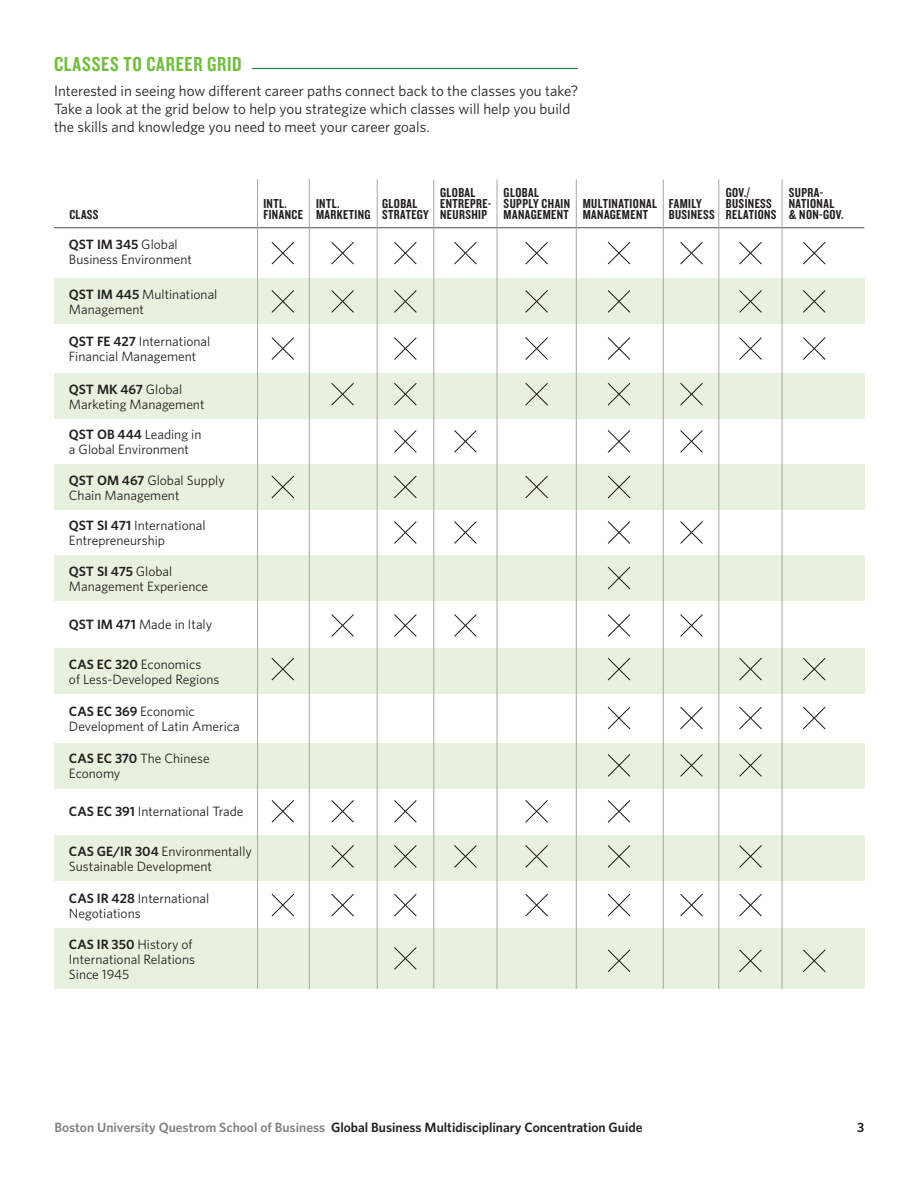
<style>
.page{position:relative;width:918px;height:1188px;background:#fff}
.page>*{position:absolute;margin:0;border:0;box-sizing:border-box;transform-origin:0 0}
.t1{font:21px "Knockout 49 Liteweight";letter-spacing:.04em;color:#74bd43}
.t2{font:15px/18px "Whitney";color:#231f20}
.t3{font:13.5px/15px "Whitney";color:#231f20}
.t4{font:13.5px/11.4px "Knockout 49 Liteweight";letter-spacing:.03em;color:#231f20}
.t5{font:600 13.5px "Whitney";color:#231f20}
.s1{font-weight:600}
.s2{color:#808285}
</style>
<div class="page">
<hr style="left:252px;top:68px;width:326px;height:1px;background:#267434">
<div style="left:54px;top:373px;width:810px;height:46px;background:#e7f1de"></div>
<div style="left:54px;top:278px;width:810px;height:46px;background:#e7f1de"></div>
<div style="left:54px;top:464px;width:810px;height:46px;background:#e7f1de"></div>
<div style="left:54px;top:555px;width:810px;height:46px;background:#e7f1de"></div>
<div style="left:54px;top:648px;width:810px;height:46px;background:#e7f1de"></div>
<div style="left:54px;top:743px;width:810px;height:45px;background:#e7f1de"></div>
<div style="left:54px;top:835px;width:810px;height:46px;background:#e7f1de"></div>
<div style="left:54px;top:928px;width:810px;height:61px;background:#e7f1de"></div>
<hr style="left:54px;top:227px;width:810px;height:1px;background:#524a47">
<svg style="left:271px;top:242px;width:23px;height:23px"></svg>
<svg style="left:271px;top:893px;width:23px;height:24px"></svg>
<svg style="left:271px;top:800px;width:23px;height:23px"></svg>
<svg style="left:271px;top:658px;width:23px;height:23px"></svg>
<svg style="left:271px;top:475px;width:23px;height:24px"></svg>
<svg style="left:271px;top:337px;width:23px;height:23px"></svg>
<svg style="left:271px;top:290px;width:23px;height:23px"></svg>
<svg style="left:331px;top:242px;width:23px;height:23px"></svg>
<svg style="left:331px;top:893px;width:23px;height:24px"></svg>
<svg style="left:331px;top:845px;width:23px;height:23px"></svg>
<svg style="left:331px;top:800px;width:23px;height:23px"></svg>
<svg style="left:331px;top:614px;width:23px;height:23px"></svg>
<svg style="left:331px;top:383px;width:23px;height:23px"></svg>
<svg style="left:331px;top:290px;width:23px;height:23px"></svg>
<svg style="left:394px;top:242px;width:23px;height:23px"></svg>
<svg style="left:394px;top:947px;width:23px;height:23px"></svg>
<svg style="left:394px;top:893px;width:23px;height:24px"></svg>
<svg style="left:394px;top:845px;width:23px;height:23px"></svg>
<svg style="left:394px;top:800px;width:23px;height:23px"></svg>
<svg style="left:394px;top:614px;width:23px;height:23px"></svg>
<svg style="left:394px;top:475px;width:23px;height:24px"></svg>
<svg style="left:394px;top:430px;width:23px;height:23px"></svg>
<svg style="left:394px;top:521px;width:23px;height:23px"></svg>
<svg style="left:394px;top:383px;width:23px;height:23px"></svg>
<svg style="left:394px;top:337px;width:23px;height:23px"></svg>
<svg style="left:394px;top:290px;width:23px;height:23px"></svg>
<svg style="left:454px;top:242px;width:23px;height:23px"></svg>
<svg style="left:454px;top:845px;width:23px;height:23px"></svg>
<svg style="left:454px;top:614px;width:23px;height:23px"></svg>
<svg style="left:454px;top:430px;width:23px;height:23px"></svg>
<svg style="left:454px;top:521px;width:23px;height:23px"></svg>
<svg style="left:525px;top:242px;width:23px;height:23px"></svg>
<svg style="left:525px;top:893px;width:23px;height:24px"></svg>
<svg style="left:525px;top:845px;width:23px;height:23px"></svg>
<svg style="left:525px;top:800px;width:23px;height:23px"></svg>
<svg style="left:525px;top:475px;width:23px;height:24px"></svg>
<svg style="left:525px;top:383px;width:23px;height:23px"></svg>
<svg style="left:525px;top:337px;width:23px;height:23px"></svg>
<svg style="left:525px;top:290px;width:23px;height:23px"></svg>
<svg style="left:607px;top:242px;width:24px;height:23px"></svg>
<svg style="left:607px;top:949px;width:24px;height:23px"></svg>
<svg style="left:607px;top:893px;width:24px;height:24px"></svg>
<svg style="left:607px;top:845px;width:24px;height:23px"></svg>
<svg style="left:607px;top:800px;width:24px;height:23px"></svg>
<svg style="left:607px;top:706px;width:24px;height:24px"></svg>
<svg style="left:607px;top:754px;width:24px;height:23px"></svg>
<svg style="left:607px;top:658px;width:24px;height:23px"></svg>
<svg style="left:607px;top:614px;width:24px;height:23px"></svg>
<svg style="left:607px;top:475px;width:24px;height:24px"></svg>
<svg style="left:607px;top:430px;width:24px;height:23px"></svg>
<svg style="left:607px;top:521px;width:24px;height:23px"></svg>
<svg style="left:607px;top:566px;width:24px;height:24px"></svg>
<svg style="left:607px;top:383px;width:24px;height:23px"></svg>
<svg style="left:607px;top:337px;width:24px;height:23px"></svg>
<svg style="left:607px;top:290px;width:24px;height:23px"></svg>
<svg style="left:739px;top:242px;width:23px;height:23px"></svg>
<svg style="left:739px;top:949px;width:23px;height:23px"></svg>
<svg style="left:739px;top:894px;width:23px;height:23px"></svg>
<svg style="left:739px;top:845px;width:23px;height:23px"></svg>
<svg style="left:739px;top:706px;width:23px;height:24px"></svg>
<svg style="left:739px;top:754px;width:23px;height:23px"></svg>
<svg style="left:739px;top:658px;width:23px;height:23px"></svg>
<svg style="left:739px;top:337px;width:23px;height:23px"></svg>
<svg style="left:739px;top:290px;width:23px;height:23px"></svg>
<svg style="left:680px;top:242px;width:23px;height:23px"></svg>
<svg style="left:680px;top:894px;width:23px;height:23px"></svg>
<svg style="left:680px;top:706px;width:23px;height:24px"></svg>
<svg style="left:680px;top:754px;width:23px;height:23px"></svg>
<svg style="left:680px;top:614px;width:23px;height:23px"></svg>
<svg style="left:680px;top:430px;width:23px;height:23px"></svg>
<svg style="left:680px;top:521px;width:23px;height:23px"></svg>
<svg style="left:680px;top:383px;width:23px;height:23px"></svg>
<svg style="left:803px;top:242px;width:23px;height:23px"></svg>
<svg style="left:803px;top:949px;width:23px;height:23px"></svg>
<svg style="left:803px;top:706px;width:23px;height:24px"></svg>
<svg style="left:803px;top:658px;width:23px;height:23px"></svg>
<svg style="left:803px;top:337px;width:23px;height:23px"></svg>
<svg style="left:803px;top:290px;width:23px;height:23px"></svg>
<hr style="left:309px;top:179px;width:1px;height:810px;background:#aba6a4">
<hr style="left:257px;top:179px;width:1px;height:810px;background:#aba6a4">
<hr style="left:377px;top:179px;width:1px;height:810px;background:#aba6a4">
<hr style="left:434px;top:179px;width:1px;height:810px;background:#aba6a4">
<hr style="left:576px;top:179px;width:1px;height:810px;background:#aba6a4">
<hr style="left:497px;top:179px;width:1px;height:810px;background:#aba6a4">
<hr style="left:663px;top:179px;width:1px;height:810px;background:#aba6a4">
<hr style="left:782px;top:179px;width:1px;height:810px;background:#aba6a4">
<hr style="left:719px;top:179px;width:1px;height:810px;background:#aba6a4">
<h1 class="t1" style="left:54px;top:51px;width:189px">CLASSES TO CAREER GRID</h1>
<p class="t2" style="left:54px;top:81px;width:526px">Interested in seeing how different career paths connect back to the classes you take?<br>Take a look at the grid below to help you strategize which classes will help you build the skills and knowledge you need to meet your career goals.</p>
<p class="t4" style="left:69px;top:209px;width:31px">CLASS</p>
<p class="t3" style="left:69px;top:236px;width:124px"><span class="s1">QST IM 345</span> Global<br>Business Environment</p>
<p class="t3" style="left:69px;top:287px;width:150px"><span class="s1">QST IM 445</span> Multinational<br>Management</p>
<p class="t3" style="left:69px;top:334px;width:143px"><span class="s1">QST FE 427</span> International<br>Financial Management</p>
<p class="t3" style="left:69px;top:381px;width:137px"><span class="s1">QST MK 467</span> Global<br>Marketing Management</p>
<p class="t3" style="left:69px;top:427px;width:134px"><span class="s1">QST OB 444</span> Leading in a Global Environment</p>
<p class="t3" style="left:69px;top:472px;width:157px"><span class="s1">QST OM 467</span> Global Supply<br>Chain Management</p>
<p class="t3" style="left:69px;top:518px;width:138px"><span class="s1">QST SI 471</span> International<br>Entrepreneurship</p>
<p class="t3" style="left:69px;top:563px;width:141px"><span class="s1">QST SI 475</span> Global<br>Management Experience</p>
<p class="t3" style="left:69px;top:617px;width:145px"><span class="s1">QST IM 471</span> Made in Italy</p>
<p class="t3" style="left:69px;top:656px;width:152px"><span class="s1">CAS EC 320</span> Economics<br>of Less-Developed Regions</p>
<p class="t3" style="left:69px;top:703px;width:172px"><span class="s1">CAS EC 369</span> Economic<br>Development of Latin America</p>
<p class="t3" style="left:69px;top:751px;width:142px"><span class="s1">CAS EC 370</span> The Chinese<br>Economy</p>
<p class="t3" style="left:69px;top:803px;width:176px"><span class="s1">CAS EC 391</span> International Trade</p>
<p class="t3" style="left:69px;top:843px;width:185px"><span class="s1">CAS GE/IR 304</span> Environmentally<br>Sustainable Development</p>
<p class="t3" style="left:69px;top:890px;width:142px"><span class="s1">CAS IR 428</span> International<br>Negotiations</p>
<p class="t3" style="left:69px;top:936px;width:127px"><span class="s1">CAS IR 350</span> History of<br>International Relations<br>Since 1945</p>
<p class="t4" style="left:263px;top:197px;width:41px">INTL.<br>FINANCE</p>
<p class="t4" style="left:316px;top:197px;width:56px">INTL.<br>MARKETING</p>
<p class="t4" style="left:382px;top:197px;width:48px">GLOBAL<br>STRATEGY</p>
<p class="t4" style="left:440px;top:186px;width:53px">GLOBAL<br>ENTREPRE-<br>NEURSHIP</p>
<p class="t4" style="left:504px;top:186px;width:68px">GLOBAL<br>SUPPLY CHAIN<br>MANAGEMENT</p>
<p class="t4" style="left:583px;top:197px;width:76px">MULTINATIONAL<br>MANAGEMENT</p>
<p class="t4" style="left:669px;top:197px;width:48px">FAMILY<br>BUSINESS</p>
<p class="t4" style="left:726px;top:186px;width:52px">GOV./<br>BUSINESS<br>RELATIONS</p>
<p class="t4" style="left:789px;top:186px;width:56px">SUPRA-<br>NATIONAL &amp; NON-GOV.</p>
<p class="t5" style="left:54px;top:1118px;width:590px"><span class="s2">Boston University Questrom School of Business</span> Global Business Multidisciplinary Concentration Guide</p>
<p class="t5" style="left:857px;top:1118px;width:9px">3</p>
</div>
